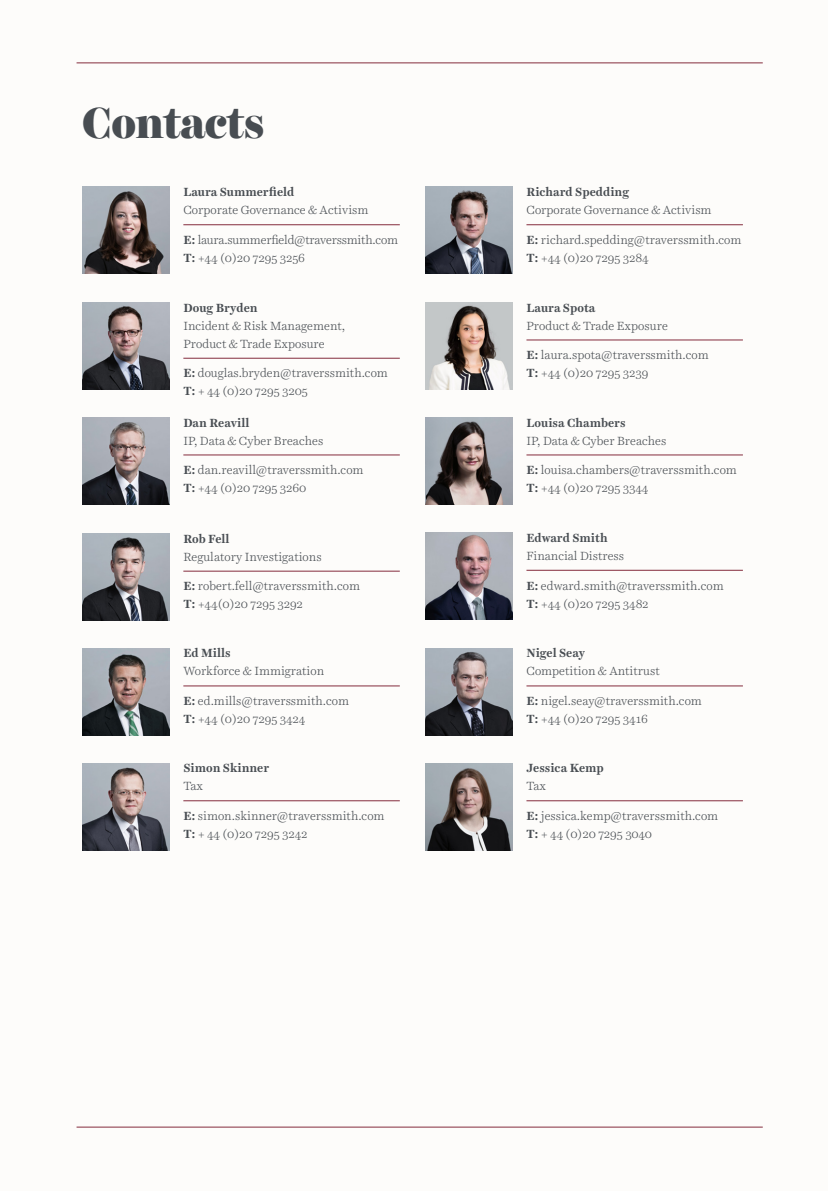
<style>
.page{position:relative;width:828px;height:1191px;background:#fdfcfa}
.page>*{position:absolute;margin:0;border:0;box-sizing:border-box;transform-origin:0 0}
.t1{font:900 44px "Harriet Display";letter-spacing:-.025em;color:#484d52}
.t2{font:300 12px/18px "Harriet Text";color:#484d52}
.t3{font:700 12px "Harriet Text";color:#484d52}
.t4{font:300 12px/18px "Harriet Text";letter-spacing:-.02em;color:#484d52}
.s1{font-weight:700}
</style>
<div class="page">
<img style="left:82px;top:187px;width:87px;height:87px">
<img style="left:425px;top:533px;width:87px;height:87px">
<img style="left:425px;top:648px;width:87px;height:87px">
<img style="left:425px;top:763px;width:87px;height:87px">
<img style="left:425px;top:417px;width:87px;height:87px">
<img style="left:82px;top:534px;width:87px;height:87px">
<img style="left:425px;top:187px;width:87px;height:87px">
<img style="left:82px;top:302px;width:87px;height:87px">
<img style="left:82px;top:648px;width:87px;height:87px">
<img style="left:82px;top:763px;width:87px;height:87px">
<img style="left:82px;top:417px;width:87px;height:87px">
<hr style="left:526px;top:224px;width:217px;height:1px;background:#842c3d">
<hr style="left:183px;top:224px;width:217px;height:1px;background:#842c3d">
<hr style="left:526px;top:570px;width:217px;height:1px;background:#842c3d">
<hr style="left:526px;top:454px;width:217px;height:1px;background:#842c3d">
<hr style="left:183px;top:570px;width:217px;height:1px;background:#842c3d">
<hr style="left:526px;top:685px;width:217px;height:1px;background:#842c3d">
<hr style="left:526px;top:800px;width:217px;height:1px;background:#842c3d">
<hr style="left:183px;top:358px;width:217px;height:1px;background:#842c3d">
<hr style="left:183px;top:454px;width:217px;height:1px;background:#842c3d">
<hr style="left:183px;top:685px;width:217px;height:1px;background:#842c3d">
<hr style="left:183px;top:800px;width:217px;height:1px;background:#842c3d">
<hr style="left:526px;top:339px;width:217px;height:1px;background:#842c3d">
<img style="left:425px;top:302px;width:87px;height:87px">
<hr style="left:77px;top:62px;width:686px;height:1px;background:#842c3d">
<hr style="left:77px;top:1126px;width:686px;height:1px;background:#842c3d">
<h1 class="t1" style="left:82px;top:92px;width:183px">Contacts</h1>
<p class="t3" style="left:183px;top:184px;width:113px">Laura Summerfield</p>
<p class="t2" style="left:183px;top:201px;width:187px">Corporate Governance &amp; Activism</p>
<p class="t4" style="left:183px;top:230px;width:216px"><span class="s1">E:</span> laura.summerfield@traverssmith.com<br><span class="s1">T:</span> +44 (0)20 7295 3256</p>
<p class="t3" style="left:183px;top:299px;width:76px">Doug Bryden</p>
<p class="t2" style="left:183px;top:316px;width:163px">Incident &amp; Risk Management,<br>Product &amp; Trade Exposure</p>
<p class="t2" style="left:183px;top:363px;width:206px"><span class="s1">E:</span> douglas.bryden@traverssmith.com<br><span class="s1">T:</span> + 44 (0)20 7295 3205</p>
<p class="t3" style="left:183px;top:414px;width:67px">Dan Reavill</p>
<p class="t2" style="left:183px;top:431px;width:141px">IP, Data &amp; Cyber Breaches</p>
<p class="t2" style="left:183px;top:461px;width:182px"><span class="s1">E:</span> dan.reavill@traverssmith.com<br><span class="s1">T:</span> +44 (0)20 7295 3260</p>
<p class="t3" style="left:183px;top:530px;width:48px">Rob Fell</p>
<p class="t2" style="left:183px;top:548px;width:140px">Regulatory Investigations</p>
<p class="t2" style="left:183px;top:577px;width:178px"><span class="s1">E:</span> robert.fell@traverssmith.com<br><span class="s1">T:</span> +44(0)20 7295 3292</p>
<p class="t3" style="left:183px;top:645px;width:49px">Ed Mills</p>
<p class="t2" style="left:183px;top:662px;width:142px">Workforce &amp; Immigration</p>
<p class="t2" style="left:183px;top:691px;width:167px"><span class="s1">E:</span> ed.mills@traverssmith.com<br><span class="s1">T:</span> +44 (0)20 7295 3424</p>
<p class="t3" style="left:183px;top:759px;width:87px">Simon Skinner</p>
<p class="t2" style="left:183px;top:777px;width:21px">Tax</p>
<p class="t2" style="left:183px;top:806px;width:203px"><span class="s1">E:</span> simon.skinner@traverssmith.com<br><span class="s1">T:</span> + 44 (0)20 7295 3242</p>
<p class="t3" style="left:526px;top:184px;width:104px">Richard Spedding</p>
<p class="t2" style="left:526px;top:201px;width:187px">Corporate Governance &amp; Activism</p>
<p class="t2" style="left:526px;top:230px;width:217px"><span class="s1">E:</span> richard.spedding@traverssmith.com<br><span class="s1">T:</span> +44 (0)20 7295 3284</p>
<p class="t3" style="left:526px;top:299px;width:70px">Laura Spota</p>
<p class="t2" style="left:526px;top:316px;width:143px">Product &amp; Trade Exposure</p>
<p class="t2" style="left:526px;top:345px;width:184px"><span class="s1">E:</span> laura.spota@traverssmith.com<br><span class="s1">T:</span> +44 (0)20 7295 3239</p>
<p class="t3" style="left:526px;top:414px;width:101px">Louisa Chambers</p>
<p class="t2" style="left:526px;top:431px;width:141px">IP, Data &amp; Cyber Breaches</p>
<p class="t2" style="left:526px;top:461px;width:212px"><span class="s1">E:</span> louisa.chambers@traverssmith.com<br><span class="s1">T:</span> +44 (0)20 7295 3344</p>
<p class="t3" style="left:526px;top:529px;width:83px">Edward Smith</p>
<p class="t2" style="left:526px;top:547px;width:99px">Financial Distress</p>
<p class="t2" style="left:526px;top:576px;width:199px"><span class="s1">E:</span> edward.smith@traverssmith.com<br><span class="s1">T:</span> +44 (0)20 7295 3482</p>
<p class="t3" style="left:526px;top:645px;width:60px">Nigel Seay</p>
<p class="t2" style="left:526px;top:662px;width:135px">Competition &amp; Antitrust</p>
<p class="t2" style="left:526px;top:691px;width:177px"><span class="s1">E:</span> nigel.seay@traverssmith.com<br><span class="s1">T:</span> +44 (0)20 7295 3416</p>
<p class="t3" style="left:526px;top:759px;width:79px">Jessica Kemp</p>
<p class="t2" style="left:526px;top:777px;width:21px">Tax</p>
<p class="t2" style="left:526px;top:806px;width:193px"><span class="s1">E:</span> jessica.kemp@traverssmith.com<br><span class="s1">T:</span> + 44 (0)20 7295 3040</p>
</div>
